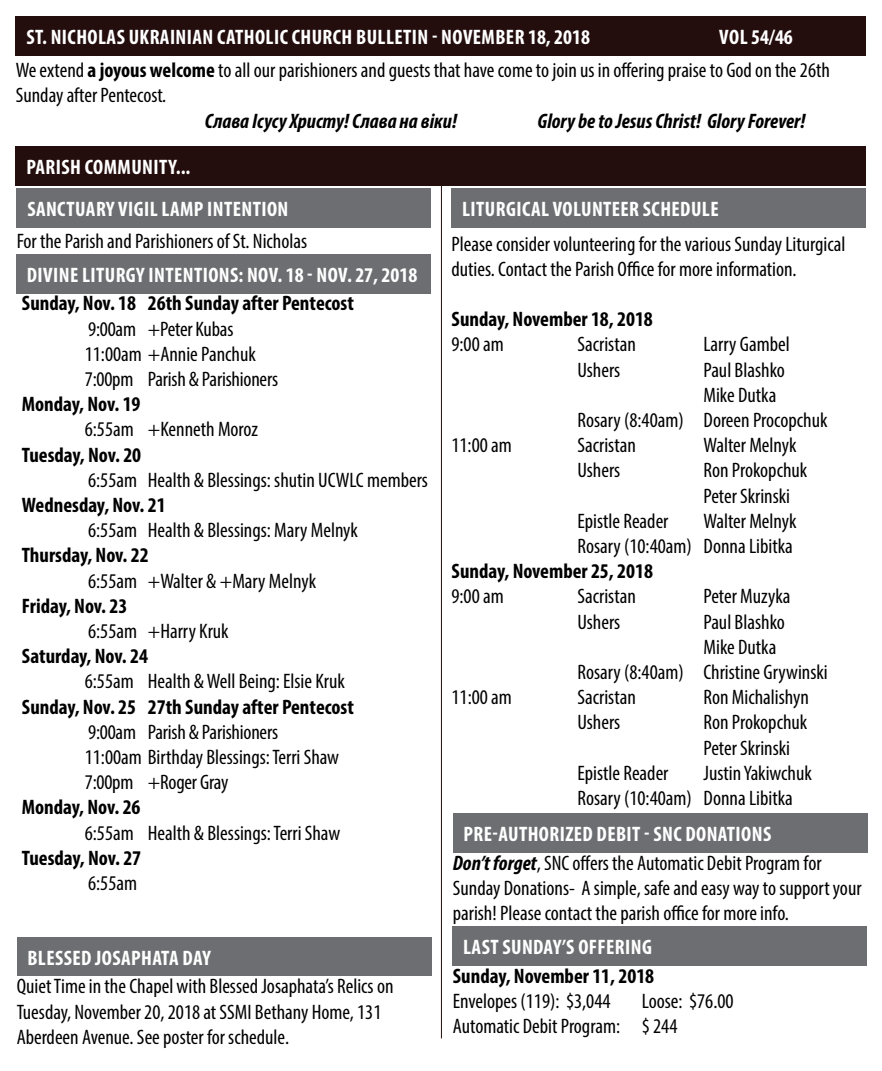
<style>
.page{position:relative;width:882px;height:1071px;background:#fff}
.page>*{position:absolute;margin:0;border:0;box-sizing:border-box;transform-origin:0 0}
.t1{font:condensed 21px/25.2px "Myriad Pro";color:#000}
.t2{font:700 condensed 21px "Myriad Pro";color:#000}
.t3{font:700 condensed 21px "Myriad Pro";letter-spacing:.02em;color:#fff}
.t4{font:italic 700 condensed 21px "Myriad Pro";color:#000}
.s1{font-weight:700}
.s2{font-style:italic}
.s3{font-weight:700;color:#fff}
.s4{font-weight:700;font-style:italic}
</style>
<div class="page">
<div style="left:452px;top:926px;width:415px;height:39px;background:#6d6e71"></div>
<div style="left:16px;top:255px;width:414px;height:39px;background:#6d6e71"></div>
<div style="left:16px;top:147px;width:850px;height:39px;background:#240d0d"></div>
<div style="left:16px;top:16px;width:850px;height:39px;background:#240d0d"></div>
<hr style="left:441px;top:175px;width:1px;height:863px;background:#240d0d">
<div style="left:452px;top:188px;width:414px;height:40px;background:#6d6e71"></div>
<div style="left:17px;top:188px;width:414px;height:40px;background:#6d6e71"></div>
<div style="left:453px;top:813px;width:415px;height:39px;background:#6d6e71"></div>
<div style="left:17px;top:937px;width:414px;height:39px;background:#6d6e71"></div>
<p class="t3" style="left:26px;top:24px;width:565px">ST. NICHOLAS UKRAINIAN CATHOLIC CHURCH BULLETIN - NOVEMBER 18, 2018</p>
<p class="t3" style="left:719px;top:24px;width:75px">VOL 54/46</p>
<p class="t1" style="left:16px;top:57px;width:816px">We extend <span class="s1">a joyous welcome</span> to all our parishioners and guests that have come to join us in offering praise to God on the 26th</p>
<p class="t1" style="left:16px;top:83px;width:153px">Sunday after Pentecost<span class="s2">.</span></p>
<p class="t4" style="left:205px;top:107px;width:254px">Слава Ісусу Христу! Слава на віки!</p>
<p class="t4" style="left:537px;top:107px;width:269px">Glory be to Jesus Christ! Glory Forever!</p>
<p class="t3" style="left:26px;top:154px;width:166px">PARISH COMMUNITY...</p>
<p class="t3" style="left:27px;top:196px;width:263px">SANCTUARY VIGIL LAMP INTENTION</p>
<p class="t3" style="left:462px;top:196px;width:258px">LITURGICAL VOLUNTEER SCHEDULE</p>
<p class="t1" style="left:451px;top:231px;width:395px">Please consider volunteering for the various Sunday Liturgical duties. Contact the Parish Office for more information.</p>
<p class="t2" style="left:451px;top:306px;width:203px">Sunday, November 18, 2018</p>
<p class="t1" style="left:451px;top:332px;width:54px">9:00 am</p>
<p class="t1" style="left:577px;top:332px;width:60px">Sacristan</p>
<p class="t1" style="left:703px;top:332px;width:88px">Larry Gambel</p>
<p class="t1" style="left:577px;top:357px;width:44px">Ushers</p>
<p class="t1" style="left:703px;top:357px;width:83px">Paul Blashko</p>
<p class="t1" style="left:703px;top:382px;width:74px">Mike Dutka</p>
<p class="t1" style="left:577px;top:407px;width:252px">Rosary (8:40am) Doreen Procopchuk</p>
<p class="t1" style="left:451px;top:432px;width:62px">11:00 am</p>
<p class="t1" style="left:577px;top:432px;width:60px">Sacristan</p>
<p class="t1" style="left:703px;top:432px;width:95px">Walter Melnyk</p>
<p class="t1" style="left:577px;top:458px;width:44px">Ushers</p>
<p class="t1" style="left:703px;top:458px;width:105px">Ron Prokopchuk<br>Peter Skrinski</p>
<p class="t1" style="left:578px;top:508px;width:93px">Epistle Reader</p>
<p class="t1" style="left:17px;top:228px;width:292px">For the Parish and Parishioners of St. Nicholas</p>
<p class="t3" style="left:27px;top:262px;width:392px">DIVINE LITURGY INTENTIONS: NOV. 18 - NOV. 27, 2018</p>
<p class="t2" style="left:22px;top:290px;width:334px">Sunday, Nov. 18 26th Sunday after Pentecost</p>
<p class="t1" style="left:85px;top:316px;width:195px">9:00am +Peter Kubas<br>11:00am +Annie Panchuk<br>7:00pm Parish &amp; Parishioners</p>
<p class="t2" style="left:22px;top:391px;width:120px">Monday, Nov. 19</p>
<p class="t1" style="left:85px;top:417px;width:175px">6:55am +Kenneth Moroz</p>
<p class="t2" style="left:22px;top:441px;width:121px">Tuesday, Nov. 20</p>
<p class="t1" style="left:88px;top:467px;width:341px">6:55am Health &amp; Blessings: shutin UCWLC members</p>
<p class="t2" style="left:22px;top:492px;width:145px">Wednesday, Nov. 21</p>
<p class="t1" style="left:88px;top:517px;width:271px">6:55am Health &amp; Blessings: Mary Melnyk</p>
<p class="t2" style="left:22px;top:542px;width:128px">Thursday, Nov. 22</p>
<p class="t1" style="left:88px;top:568px;width:229px">6:55am +Walter &amp; +Mary Melnyk</p>
<p class="t2" style="left:22px;top:593px;width:107px">Friday, Nov. 23</p>
<p class="t1" style="left:88px;top:618px;width:142px">6:55am +Harry Kruk</p>
<p class="t2" style="left:22px;top:643px;width:128px">Saturday, Nov. 24</p>
<p class="t1" style="left:85px;top:669px;width:262px">6:55am Health &amp; Well Being: Elsie Kruk</p>
<p class="t2" style="left:22px;top:693px;width:334px">Sunday, Nov. 25 27th Sunday after Pentecost</p>
<p class="t1" style="left:85px;top:719px;width:256px">9:00am Parish &amp; Parishioners<br>11:00am Birthday Blessings: Terri Shaw<br>7:00pm +Roger Gray</p>
<p class="t2" style="left:22px;top:794px;width:120px">Monday, Nov. 26</p>
<p class="t1" style="left:85px;top:820px;width:257px">6:55am Health &amp; Blessings: Terri Shaw</p>
<p class="t2" style="left:22px;top:845px;width:121px">Tuesday, Nov. 27</p>
<p class="t1" style="left:88px;top:870px;width:50px">6:55am</p>
<p class="t1" style="left:578px;top:508px;width:221px;text-align:right">Walter Melnyk<br>Rosary (10:40am) Donna Libitka</p>
<p class="t2" style="left:452px;top:558px;width:203px">Sunday, November 25, 2018</p>
<p class="t1" style="left:452px;top:584px;width:54px">9:00 am</p>
<p class="t1" style="left:578px;top:584px;width:60px">Sacristan</p>
<p class="t1" style="left:704px;top:584px;width:89px">Peter Muzyka</p>
<p class="t1" style="left:578px;top:609px;width:44px">Ushers</p>
<p class="t1" style="left:704px;top:609px;width:83px">Paul Blashko</p>
<p class="t1" style="left:704px;top:634px;width:74px">Mike Dutka</p>
<p class="t1" style="left:578px;top:659px;width:252px">Rosary (8:40am) Christine Grywinski</p>
<p class="t1" style="left:452px;top:684px;width:62px">11:00 am</p>
<p class="t1" style="left:578px;top:684px;width:60px">Sacristan</p>
<p class="t1" style="left:704px;top:684px;width:107px">Ron Michalishyn</p>
<p class="t1" style="left:578px;top:710px;width:44px">Ushers</p>
<p class="t1" style="left:704px;top:710px;width:105px">Ron Prokopchuk<br>Peter Skrinski</p>
<p class="t1" style="left:578px;top:760px;width:93px">Epistle Reader</p>
<p class="t1" style="left:578px;top:760px;width:236px;text-indent:126px">Justin Yakiwchuk<br>Rosary (10:40am) Donna Libitka</p>
<p class="t1" style="left:453px;top:819px;width:370px;line-height:29.1px;text-indent:11px"><span class="s3">PRE-AUTHORIZED DEBIT - SNC DONATIONS<br></span><span class="s4">Don’t forget</span>, SNC offers the Automatic Debit Program for</p>
<p class="t1" style="left:453px;top:875px;width:410px">Sunday Donations- A simple, safe and easy way to support your parish! Please contact the parish office for more info.</p>
<p class="t3" style="left:27px;top:944px;width:185px">BLESSED JOSAPHATA DAY</p>
<p class="t1" style="left:17px;top:974px;width:378px">Quiet Time in the Chapel with Blessed Josaphata’s Relics on<br>Tuesday, November 20, 2018 at SSMI Bethany Home, 131<br>Aberdeen Avenue. See poster for schedule.</p>
<p class="t3" style="left:463px;top:934px;width:190px">LAST SUNDAY’S OFFERING</p>
<p class="t2" style="left:453px;top:962px;width:203px">Sunday, November 11, 2018</p>
<p class="t1" style="left:453px;top:988px;width:159px">Envelopes (119): $3,044</p>
<p class="t1" style="left:453px;top:988px;width:282px;text-indent:189px">Loose: $76.00<br>Automatic Debit Program: $ 244</p>
</div>
